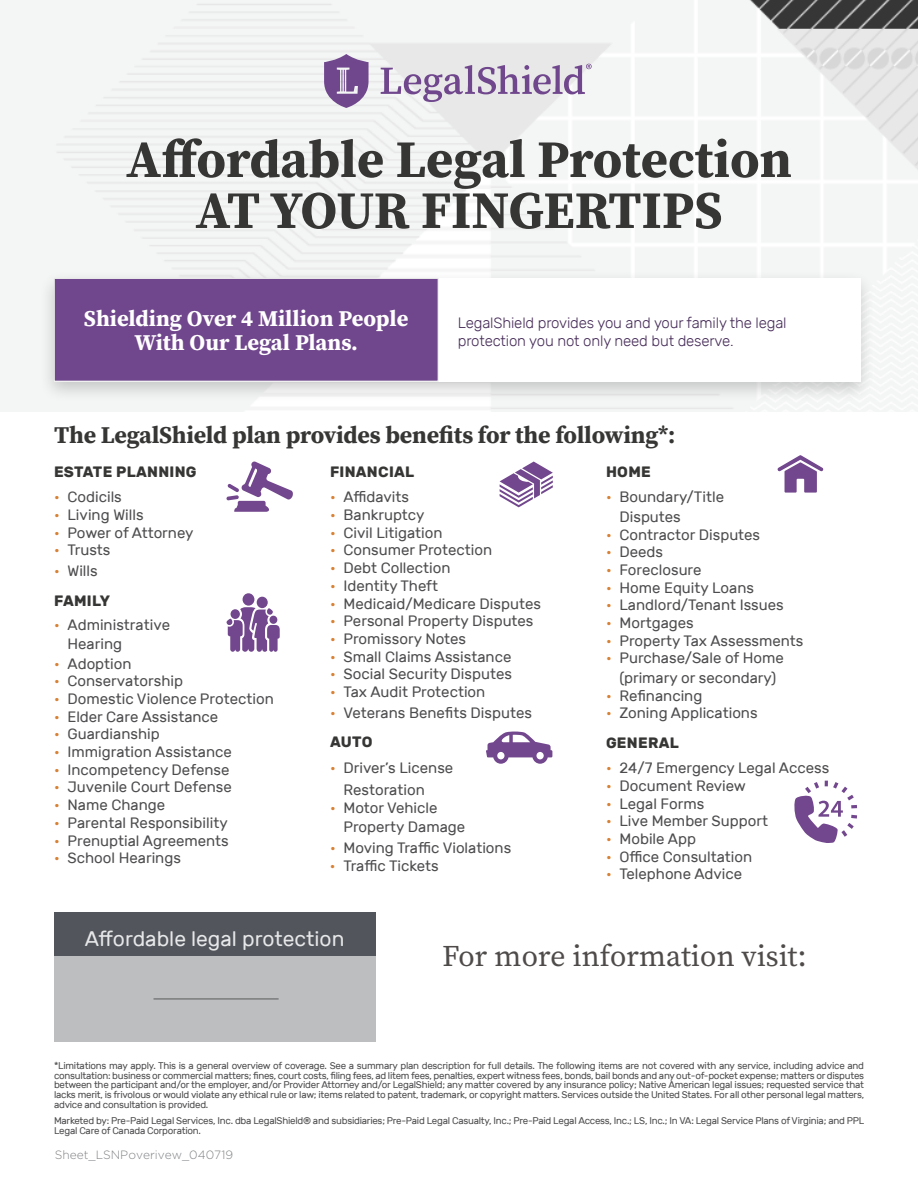
<style>
.page{position:relative;width:918px;height:1188px;background:#fff}
.page>*{position:absolute;margin:0;border:0;box-sizing:border-box;transform-origin:0 0}
.t1{font:700 52.5px/51px "Source Serif Pro";letter-spacing:-.005em;color:#363635;text-align:center}
.t2{font:30px "Source Serif Pro";color:#4e4b4a}
.t3{font:700 24px "Source Serif Pro";letter-spacing:-.01em;color:#363635}
.t4{font:700 22.5px/24px "Source Serif Pro";color:#fff;text-align:center}
.t5{font:21px "Rubik";color:#e6e7e8}
.t6{font:15px/19.5px "Rubik";color:#4d4d4f}
.t7{font:300 15px/18px "Rubik";letter-spacing:-.01em;color:#472d59}
.t8{font:700 15px/29.7px "Rubik";letter-spacing:.02em;color:#363635}
.t9{font:300 12px "Gotham";color:#808285}
.t10{font:9.75px/9.8px "Rubik";letter-spacing:-.025em;color:#4d4d4f;text-align:justify}
.s1{color:#d78135}
.s2{font-weight:400;color:#d78135}
.s3{font-weight:400;color:#4d4d4f}
.s4{font-weight:700;color:#363635}
</style>
<div class="page">
<img style="left:0;top:0;width:918px;height:411px">
<div style="left:39px;top:270px;width:837px;height:134px;background:#000;opacity:.2"></div>
<div style="left:54px;top:278px;width:806px;height:104px;background:#fff"></div>
<svg style="left:486px;top:731px;width:66px;height:33px"></svg>
<div style="left:243px;top:593px;width:11px;height:13px;background:#72478d;border-radius:50%"></div>
<svg style="left:226px;top:607px;width:54px;height:45px"></svg>
<div style="left:269px;top:616px;width:8px;height:8px;background:#72478d;border-radius:50%"></div>
<div style="left:257px;top:597px;width:11px;height:11px;background:#72478d;border-radius:50%"></div>
<svg style="left:226px;top:461px;width:67px;height:51px"></svg>
<svg style="left:500px;top:462px;width:53px;height:45px"></svg>
<svg style="left:777px;top:455px;width:47px;height:38px"></svg>
<svg style="left:794px;top:781px;width:63px;height:62px"></svg>
<svg style="left:324px;top:54px;width:45px;height:54px"></svg>
<svg style="left:381px;top:64px;width:211px;height:38px;background:#cabfd1"></svg>
<div style="left:54px;top:278px;width:384px;height:103px;background:#70468c"></div>
<div style="left:54px;top:278px;width:384px;height:104px;border:1px solid #e8e8e8"></div>
<div style="left:54px;top:912px;width:321px;height:129px;background:#bcbec0"></div>
<div style="left:54px;top:912px;width:321px;height:44px;background:#52555b"></div>
<hr style="left:154px;top:998px;width:125px;height:2px;background:#363635">
<h1 class="t1" style="left:126px;top:133px;width:668px">Affordable Legal Protection<br>AT YOUR FINGERTIPS</h1>
<h3 class="t4" style="left:84px;top:306px;width:326px">Shielding Over 4 Million People<br>With Our Legal Plans.</h3>
<p class="t7" style="left:458px;top:314px;width:330px">LegalShield provides you and your family the legal protection you not only need but deserve.</p>
<h3 class="t3" style="left:54px;top:418px;width:623px">The LegalShield plan provides benefits for the following*:</h3>
<p class="t8" style="left:54px;top:457px;width:144px">ESTATE PLANNING</p>
<p class="t6" style="left:54px;top:488px;width:69px"><span class="s1">•</span> Codicils</p>
<p class="t6" style="left:54px;top:505px;width:91px"><span class="s1">•</span> Living Wills</p>
<p class="t6" style="left:54px;top:523px;width:141px"><span class="s1">•</span> Power of Attorney</p>
<p class="t6" style="left:54px;top:541px;width:58px"><span class="s1">•</span> Trusts</p>
<p class="t8" style="left:54px;top:556px;width:58px"><span class="s2">•</span> <span class="s3">Wills<br></span>FAMILY</p>
<p class="t6" style="left:68px;top:615px;width:104px;text-indent:-14px"><span class="s1">•</span> Administrative<br>Hearing</p>
<p class="t6" style="left:54px;top:654px;width:79px"><span class="s1">•</span> Adoption</p>
<p class="t6" style="left:54px;top:672px;width:131px"><span class="s1">•</span> Conservatorship</p>
<p class="t6" style="left:54px;top:689px;width:221px"><span class="s1">•</span> Domestic Violence Protection</p>
<p class="t6" style="left:54px;top:707px;width:166px"><span class="s1">•</span> Elder Care Assistance</p>
<p class="t6" style="left:54px;top:725px;width:107px"><span class="s1">•</span> Guardianship</p>
<p class="t6" style="left:54px;top:742px;width:179px"><span class="s1">•</span> Immigration Assistance</p>
<p class="t6" style="left:54px;top:760px;width:177px"><span class="s1">•</span> Incompetency Defense</p>
<p class="t6" style="left:54px;top:778px;width:179px"><span class="s1">•</span> Juvenile Court Defense</p>
<p class="t6" style="left:54px;top:796px;width:113px"><span class="s1">•</span> Name Change</p>
<p class="t6" style="left:54px;top:813px;width:175px"><span class="s1">•</span> Parental Responsibility</p>
<p class="t6" style="left:54px;top:831px;width:176px"><span class="s1">•</span> Prenuptial Agreements</p>
<p class="t6" style="left:54px;top:849px;width:128px"><span class="s1">•</span> School Hearings</p>
<p class="t8" style="left:330px;top:457px;width:86px">FINANCIAL</p>
<p class="t6" style="left:330px;top:488px;width:80px"><span class="s1">•</span> Affidavits</p>
<p class="t6" style="left:330px;top:505px;width:96px"><span class="s1">•</span> Bankruptcy</p>
<p class="t6" style="left:330px;top:523px;width:114px"><span class="s1">•</span> Civil Litigation</p>
<p class="t6" style="left:330px;top:541px;width:164px"><span class="s1">•</span> Consumer Protection</p>
<p class="t6" style="left:330px;top:559px;width:122px"><span class="s1">•</span> Debt Collection</p>
<p class="t6" style="left:330px;top:576px;width:110px"><span class="s1">•</span> Identity Theft</p>
<p class="t6" style="left:330px;top:594px;width:213px"><span class="s1">•</span> Medicaid/Medicare Disputes</p>
<p class="t6" style="left:330px;top:612px;width:205px"><span class="s1">•</span> Personal Property Disputes</p>
<p class="t6" style="left:330px;top:629px;width:138px"><span class="s1">•</span> Promissory Notes</p>
<p class="t6" style="left:330px;top:647px;width:183px"><span class="s1">•</span> Small Claims Assistance</p>
<p class="t6" style="left:330px;top:665px;width:184px"><span class="s1">•</span> Social Security Disputes</p>
<p class="t6" style="left:330px;top:682px;width:157px"><span class="s1">•</span> Tax Audit Protection</p>
<p class="t6" style="left:330px;top:698px;width:204px;line-height:29.7px"><span class="s1">•</span> Veterans Benefits Disputes<br><span class="s4">AUTO</span></p>
<p class="t6" style="left:344px;top:757px;width:111px;line-height:22.5px;text-indent:-14px"><span class="s1">•</span> Driver’s License<br>Restoration</p>
<p class="t6" style="left:344px;top:798px;width:123px;text-indent:-14px"><span class="s1">•</span> Motor Vehicle<br>Property Damage</p>
<p class="t6" style="left:330px;top:838px;width:183px"><span class="s1">•</span> Moving Traffic Violations</p>
<p class="t6" style="left:330px;top:856px;width:110px"><span class="s1">•</span> Traffic Tickets</p>
<p class="t8" style="left:606px;top:457px;width:46px">HOME</p>
<p class="t6" style="left:620px;top:488px;width:106px;text-indent:-14px"><span class="s1">•</span> Boundary/Title<br>Disputes</p>
<p class="t6" style="left:606px;top:525px;width:156px"><span class="s1">•</span> Contractor Disputes</p>
<p class="t6" style="left:606px;top:543px;width:59px"><span class="s1">•</span> Deeds</p>
<p class="t6" style="left:606px;top:560px;width:97px"><span class="s1">•</span> Foreclosure</p>
<p class="t6" style="left:606px;top:578px;width:150px"><span class="s1">•</span> Home Equity Loans</p>
<p class="t6" style="left:606px;top:596px;width:179px"><span class="s1">•</span> Landlord/Tenant Issues</p>
<p class="t6" style="left:606px;top:613px;width:89px"><span class="s1">•</span> Mortgages</p>
<p class="t6" style="left:606px;top:631px;width:199px"><span class="s1">•</span> Property Tax Assessments</p>
<p class="t6" style="left:606px;top:649px;width:179px;text-align:center"><span class="s1">•</span> Purchase/Sale of Home (primary or secondary)</p>
<p class="t6" style="left:606px;top:686px;width:98px"><span class="s1">•</span> Refinancing</p>
<p class="t6" style="left:606px;top:699px;width:153px;line-height:29.7px"><span class="s1">•</span> Zoning Applications<br><span class="s4">GENERAL</span></p>
<p class="t6" style="left:606px;top:759px;width:225px"><span class="s1">•</span> 24/7 Emergency Legal Access</p>
<p class="t6" style="left:606px;top:776px;width:142px"><span class="s1">•</span> Document Review</p>
<p class="t6" style="left:606px;top:794px;width:100px"><span class="s1">•</span> Legal Forms</p>
<p class="t6" style="left:606px;top:812px;width:164px"><span class="s1">•</span> Live Member Support</p>
<p class="t6" style="left:606px;top:829px;width:92px"><span class="s1">•</span> Mobile App</p>
<p class="t6" style="left:606px;top:847px;width:148px"><span class="s1">•</span> Office Consultation</p>
<p class="t6" style="left:606px;top:865px;width:138px"><span class="s1">•</span> Telephone Advice</p>
<h3 class="t5" style="left:85px;top:927px;width:261px">Affordable legal protection</h3>
<h2 class="t2" style="left:442px;top:935px;width:367px">For more information visit:</h2>
<p class="t10" style="left:54px;top:1061px;width:812px">*Limitations may apply. This is a general overview of coverage. See a summary plan description for full details. The following items are not covered with any service, including advice and consultation: business or commercial matters; fines, court costs, filing fees, ad litem fees, penalties, expert witness fees, bonds, bail bonds and any out-of-pocket expense; matters or disputes between the participant and/or the employer, and/or Provider Attorney and/or LegalShield; any matter covered by any insurance policy; Native American legal issues; requested service that lacks merit, is frivolous or would violate any ethical rule or law; items related to patent, trademark, or copyright matters. Services outside the United States. For all other personal legal matters, advice and consultation is provided.</p>
<p class="t10" style="left:54px;top:1116px;width:812px">Marketed by: Pre-Paid Legal Services, Inc. dba LegalShield® and subsidiaries; Pre-Paid Legal Casualty, Inc.; Pre-Paid Legal Access, Inc.; LS, Inc.; In VA: Legal Service Plans of Virginia; and PPL<br>Legal Care of Canada Corporation.</p>
<p class="t9" style="left:55px;top:1147px;width:180px">Sheet_LSNPoverivew_040719</p>
</div>
